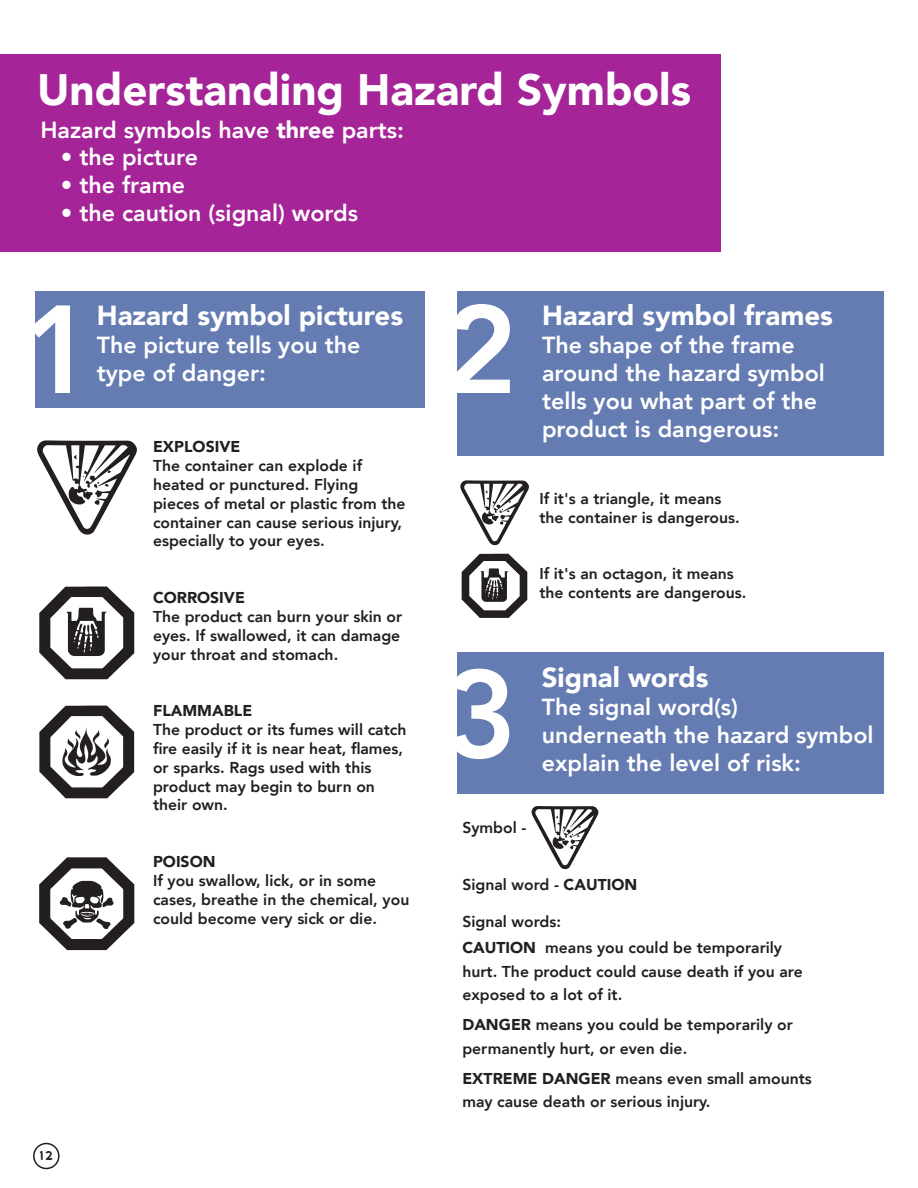
<style>
.page{position:relative;width:918px;height:1188px;background:#fff}
.page>*{position:absolute;margin:0;border:0;box-sizing:border-box;transform-origin:0 0}
.t1{font:800 123.6px "Avenir";color:#fff}
.t2{font:900 43.8px "Avenir";color:#fff}
.t3{font:900 27.6px "Avenir";color:#fff}
.t4{font:800 23.25px/27.9px "Avenir";color:#fff}
.t5{font:800 15.75px/18.9px "Avenir";color:#231f20}
.t6{font:15px "Larisch";color:#231f20}
.s1{font-weight:900}
</style>
<div class="page">
<div style="left:0;top:54px;width:721px;height:197px;background:#a52498"></div>
<div style="left:35px;top:292px;width:389px;height:116px;background:#657cb3"></div>
<div style="left:458px;top:292px;width:426px;height:164px;background:#657cb3"></div>
<div style="left:458px;top:652px;width:426px;height:142px;background:#657cb3"></div>
<svg style="left:37px;top:440px;width:100px;height:95px"></svg>
<svg style="left:39px;top:857px;width:95px;height:93px"></svg>
<svg style="left:39px;top:587px;width:95px;height:92px"></svg>
<svg style="left:39px;top:706px;width:95px;height:92px"></svg>
<svg style="left:460px;top:480px;width:69px;height:65px"></svg>
<svg style="left:462px;top:554px;width:65px;height:64px"></svg>
<svg style="left:532px;top:806px;width:66px;height:63px"></svg>
<div style="left:33px;top:1143px;width:27px;height:26px;border:2px solid #231f20;border-radius:50%"></div>
<p class="t2" style="left:37px;top:52px;width:655px">Understanding Hazard Symbols</p>
<p class="t4" style="left:40px;top:116px;width:365px">Hazard symbols have <span class="s1">three</span> parts:</p>
<p class="t4" style="left:61px;top:143px;width:139px">• the picture</p>
<p class="t4" style="left:61px;top:171px;width:126px">• the frame</p>
<p class="t4" style="left:61px;top:199px;width:299px">• the caution (signal) words</p>
<p class="t1" style="left:22px;top:254px;width:75px">1</p>
<p class="t1" style="left:444px;top:254px;width:75px">2</p>
<p class="t3" style="left:97px;top:292px;width:308px">Hazard symbol pictures</p>
<p class="t4" style="left:97px;top:331px;width:265px">The picture tells you the type of danger:</p>
<p class="t5" style="left:153px;top:437px;width:254px"><span class="s1">EXPLOSIVE<br></span>The container can explode if heated or punctured. Flying pieces of metal or plastic from the container can cause serious injury, especially to your eyes.</p>
<p class="t5" style="left:153px;top:588px;width:251px"><span class="s1">CORROSIVE<br></span>The product can burn your skin or eyes. If swallowed, it can damage your throat and stomach.</p>
<p class="t5" style="left:153px;top:701px;width:255px"><span class="s1">FLAMMABLE<br></span>The product or its fumes will catch fire easily if it is near heat, flames, or sparks. Rags used with this product may begin to burn on their own.</p>
<p class="t1" style="left:444px;top:618px;width:75px">3</p>
<p class="t5" style="left:462px;top:818px;width:66px">Symbol -</p>
<p class="t3" style="left:542px;top:292px;width:292px">Hazard symbol frames</p>
<p class="t4" style="left:542px;top:331px;width:284px">The shape of the frame around the hazard symbol tells you what part of the product is dangerous:</p>
<p class="t5" style="left:539px;top:489px;width:202px">If it's a triangle, it means the container is dangerous.</p>
<p class="t5" style="left:539px;top:564px;width:209px">If it's an octagon, it means the contents are dangerous.</p>
<p class="t3" style="left:542px;top:654px;width:168px">Signal words</p>
<p class="t4" style="left:542px;top:693px;width:333px">The signal word(s)<br>underneath the hazard symbol explain the level of risk:</p>
<p class="t6" style="left:38px;top:1148px;width:16px">12</p>
<p class="t5" style="left:153px;top:852px;width:258px"><span class="s1">POISON<br></span>If you swallow, lick, or in some cases, breathe in the chemical, you could become very sick or die.</p>
<p class="t5" style="left:462px;top:875px;width:176px">Signal word - <span class="s1">CAUTION</span></p>
<p class="t5" style="left:462px;top:909px;width:321px;line-height:26.1px">Signal words:<br><span class="s1">CAUTION</span> means you could be temporarily</p>
<p class="t5" style="left:462px;top:960px;width:342px;line-height:23.2px">hurt. The product could cause death if you are exposed to a lot of it.</p>
<p class="t5" style="left:462px;top:1013px;width:332px;line-height:23.2px"><span class="s1">DANGER</span> means you could be temporarily or permanently hurt, or even die.</p>
<p class="t5" style="left:462px;top:1067px;width:351px;line-height:23.2px"><span class="s1">EXTREME DANGER</span> means even small amounts may cause death or serious injury.</p>
</div>
